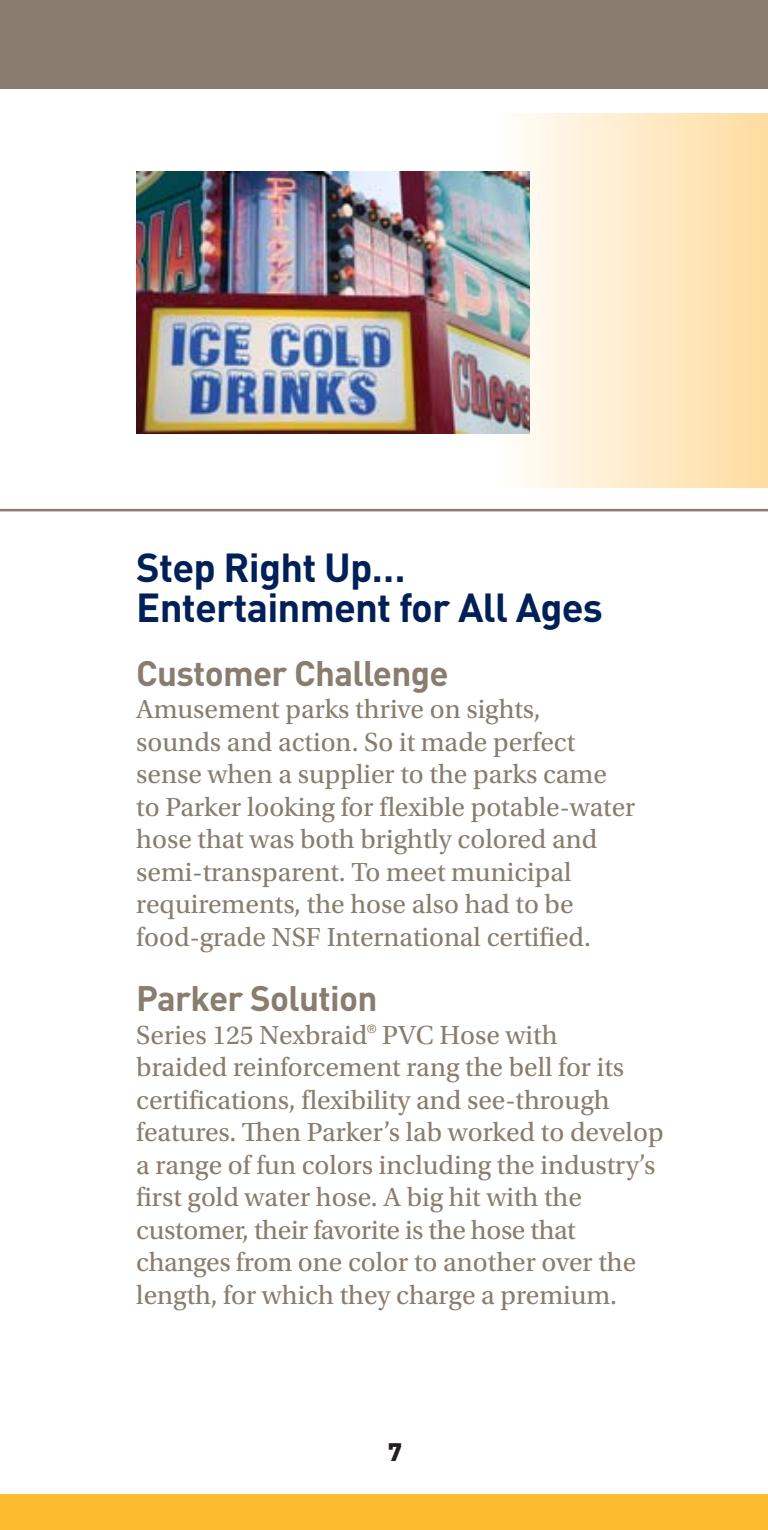
<style>
.page{position:relative;width:768px;height:1530px;background:#fff}
.page>*{position:absolute;margin:0;border:0;box-sizing:border-box;transform-origin:0 0}
.t1{font:700 40px/40px "DINOT";letter-spacing:-.02em;color:#002057}
.t2{font:700 35px "DINOT";letter-spacing:-.02em;color:#887d6e}
.t3{font:27.5px/32.5px "Utopia Std";color:#887d6e}
.t4{font:900 25px "DIN";color:#231f20}
.t5{font:11.75px "Helvetica Neue LT Std";color:#887d6e}
</style>
<div class="page">
<div style="left:500px;top:113px;width:268px;height:374px;background:linear-gradient(to right,#fefcf9,#ffdda0)"></div>
<img style="left:136px;top:172px;width:393px;height:261px">
<div style="left:0;top:0;width:768px;height:89px;background:#887d6e"></div>
<div style="left:0;top:1494px;width:768px;height:36px;background:#fdbb30"></div>
<hr style="left:0;top:509px;width:768px;height:2px;background:#887d6e">
<h1 class="t1" style="left:136px;top:553px;width:468px">Step Right Up…<br>Entertainment for All Ages</h1>
<p class="t2" style="left:136px;top:661px;width:314px">Customer Challenge</p>
<p class="t3" style="left:136px;top:696px;width:500px">Amusement parks thrive on sights,<br>sounds and action. So it made perfect sense when a supplier to the parks came to Parker looking for flexible potable-water hose that was both brightly colored and semi-transparent. To meet municipal requirements, the hose also had to be food-grade NSF International certified.</p>
<p class="t2" style="left:136px;top:986px;width:243px">Parker Solution</p>
<p class="t3" style="left:136px;top:1021px;width:232px">Series 125 Nexbraid</p>
<p class="t5" style="left:367px;top:1025px;width:11px">®</p>
<p class="t3" style="left:136px;top:1021px;width:529px;text-indent:246px">PVC Hose with<br>braided reinforcement rang the bell for its certifications, flexibility and see-through features. Then Parker’s lab worked to develop a range of fun colors including the industry’s first gold water hose. A big hit with the customer, their favorite is the hose that changes from one color to another over the length, for which they charge a premium.</p>
<p class="t4" style="left:388px;top:1443px;width:15px">7</p>
</div>
